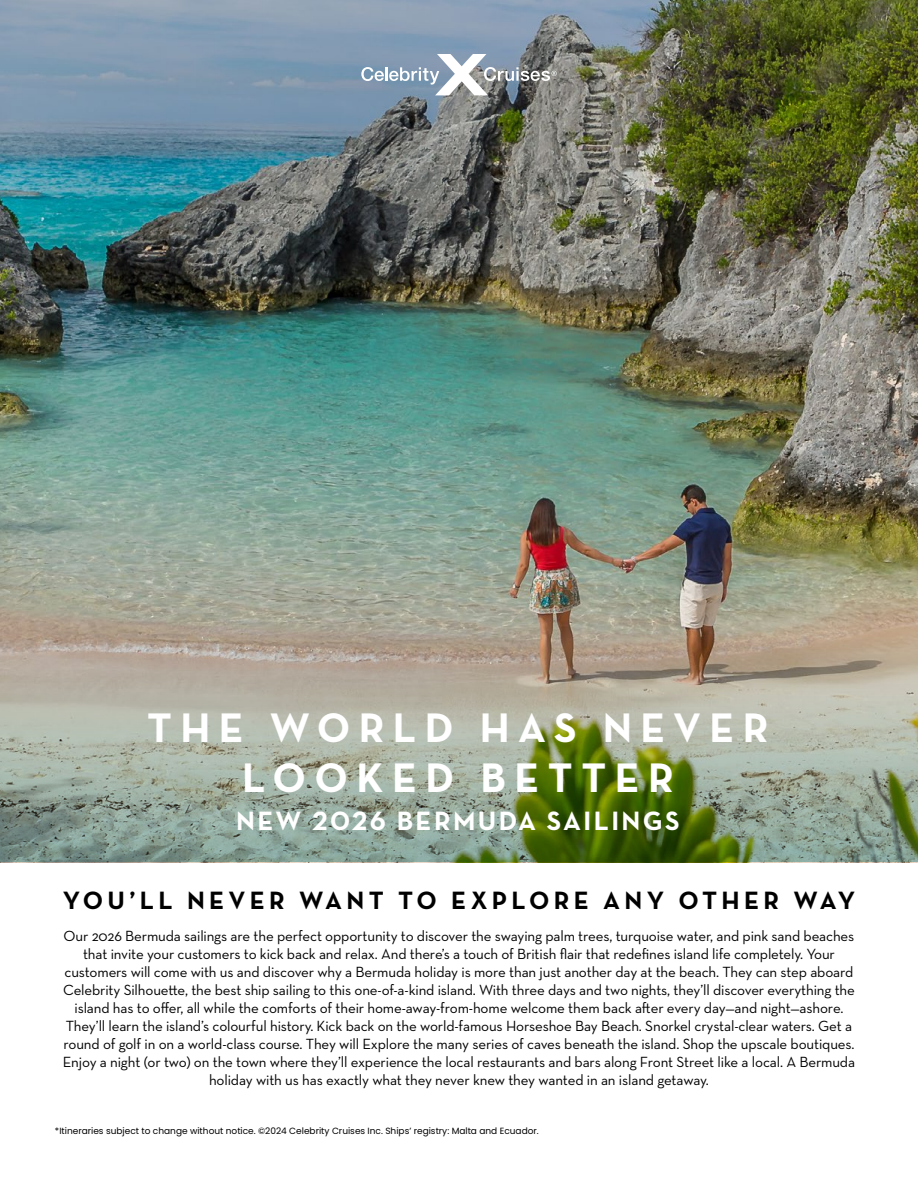
<style>
.page{position:relative;width:918px;height:1188px;background:#fff}
.page>*{position:absolute;margin:0;border:0;box-sizing:border-box;transform-origin:0 0}
.t1{font:700 42px/50.4px "Neutraface Text";letter-spacing:.2em;color:#fff;text-align:center}
.t2{font:700 27px "Neutraface Text";letter-spacing:.09em;color:#fff}
.t3{font:700 25.5px "Neutraface Text";letter-spacing:.17em;color:#000}
.t4{font:15px/18px "Neutraface Text";letter-spacing:-.01em;color:#000;text-align:center}
.t5{font:9px "Poppins";color:#000}
</style>
<div class="page">
<img style="left:0;top:0;width:918px;height:551px">
<img style="left:0;top:551px;width:918px;height:311px">
<svg style="left:361px;top:54px;width:196px;height:41px"></svg>
<h1 class="t1" style="left:147px;top:702px;width:623px">THE WORLD HAS NEVER<br>LOOKED BETTER</h1>
<h2 class="t2" style="left:236px;top:803px;width:445px">NEW 2026 BERMUDA SAILINGS</h2>
<h3 class="t3" style="left:63px;top:884px;width:794px">YOU’LL NEVER WANT TO EXPLORE ANY OTHER WAY</h3>
<p class="t4" style="left:63px;top:926px;width:794px">Our 2026 Bermuda sailings are the perfect opportunity to discover the swaying palm trees, turquoise water, and pink sand beaches that invite your customers to kick back and relax. And there’s a touch of British flair that redefines island life completely. Your customers will come with us and discover why a Bermuda holiday is more than just another day at the beach. They can step aboard Celebrity Silhouette, the best ship sailing to this one-of-a-kind island. With three days and two nights, they’ll discover everything the island has to offer, all while the comforts of their home-away-from-home welcome them back after every day—and night—ashore.<br>They’ll learn the island’s colourful history. Kick back on the world-famous Horseshoe Bay Beach. Snorkel crystal-clear waters. Get a round of golf in on a world-class course. They will Explore the many series of caves beneath the island. Shop the upscale boutiques.<br>Enjoy a night (or two) on the town where they’ll experience the local restaurants and bars along Front Street like a local. A Bermuda holiday with us has exactly what they never knew they wanted in an island getaway.</p>
<p class="t5" style="left:55px;top:1126px;width:485px">*Itineraries subject to change without notice. ©2024 Celebrity Cruises Inc. Ships’ registry: Malta and Ecuador.</p>
</div>
